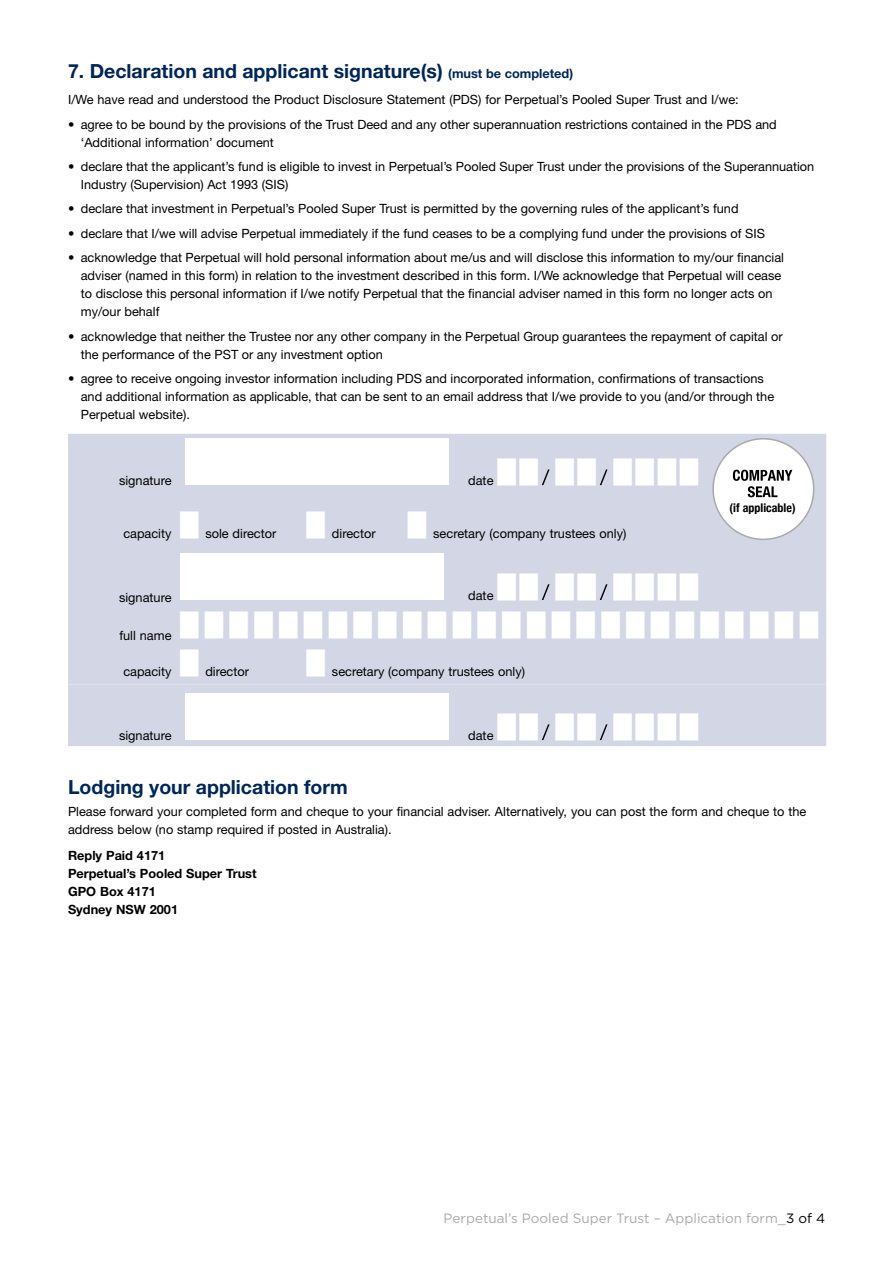
<style>
.page{position:relative;width:893px;height:1263px;background:#fff}
.page>*{position:absolute;margin:0;border:0;box-sizing:border-box;transform-origin:0 0}
.t1{font:700 19.5px "Helvetica Neue LT Pro";color:#002659}
.t2{font:13.5px "Gotham";color:#a7a9ac}
.t3{font:12.75px/18px "Helvetica Neue LT Pro";color:#000}
.t4{font:700 12.75px/18px "Helvetica Neue LT Pro";color:#000}
.t5{font:700 condensed 12px "Helvetica Neue";color:#000}
.s1{font-size:12.75px}
.s2{color:#000}
</style>
<div class="page">
<div style="left:68px;top:434px;width:758px;height:250px;background:#d3d7e5"></div>
<div style="left:185px;top:438px;width:264px;height:47px;background:#fff"></div>
<div style="left:713px;top:439px;width:101px;height:100px;background:#fff;border-radius:50%"></div>
<svg style="left:733px;top:470px;width:59px;height:27px"></svg>
<div style="left:712px;top:438px;width:102px;height:102px;border:2px solid #a7a9ac;border-radius:50%"></div>
<div style="left:180px;top:553px;width:264px;height:47px;background:#fff"></div>
<div style="left:68px;top:684px;width:758px;height:62px;background:#d3d7e5"></div>
<div style="left:185px;top:693px;width:264px;height:47px;background:#fff"></div>
<div style="left:497px;top:458px;width:110px;height:28px;background:#d3d7e5"></div>
<div style="left:613px;top:458px;width:85px;height:28px;background:#d3d7e5"></div>
<svg style="left:180px;top:511px;width:19px;height:28px"></svg>
<svg style="left:307px;top:511px;width:18px;height:28px"></svg>
<svg style="left:408px;top:511px;width:18px;height:28px"></svg>
<div style="left:497px;top:573px;width:110px;height:27px;background:#d3d7e5"></div>
<div style="left:613px;top:573px;width:85px;height:27px;background:#d3d7e5"></div>
<svg style="left:180px;top:611px;width:19px;height:27px"></svg>
<svg style="left:205px;top:611px;width:18px;height:27px"></svg>
<svg style="left:230px;top:611px;width:18px;height:27px"></svg>
<svg style="left:254px;top:611px;width:19px;height:27px"></svg>
<svg style="left:279px;top:611px;width:19px;height:27px"></svg>
<svg style="left:304px;top:611px;width:18px;height:27px"></svg>
<svg style="left:329px;top:611px;width:18px;height:27px"></svg>
<svg style="left:354px;top:611px;width:18px;height:27px"></svg>
<svg style="left:378px;top:611px;width:19px;height:27px"></svg>
<svg style="left:403px;top:611px;width:19px;height:27px"></svg>
<svg style="left:428px;top:611px;width:18px;height:27px"></svg>
<svg style="left:453px;top:611px;width:18px;height:27px"></svg>
<svg style="left:477px;top:611px;width:19px;height:27px"></svg>
<svg style="left:502px;top:611px;width:19px;height:27px"></svg>
<svg style="left:527px;top:611px;width:18px;height:27px"></svg>
<svg style="left:552px;top:611px;width:18px;height:27px"></svg>
<svg style="left:577px;top:611px;width:18px;height:27px"></svg>
<svg style="left:601px;top:611px;width:19px;height:27px"></svg>
<svg style="left:626px;top:611px;width:19px;height:27px"></svg>
<svg style="left:651px;top:611px;width:18px;height:27px"></svg>
<svg style="left:676px;top:611px;width:18px;height:27px"></svg>
<svg style="left:700px;top:611px;width:19px;height:27px"></svg>
<svg style="left:725px;top:611px;width:19px;height:27px"></svg>
<svg style="left:750px;top:611px;width:19px;height:27px"></svg>
<svg style="left:775px;top:611px;width:18px;height:27px"></svg>
<svg style="left:800px;top:611px;width:18px;height:27px"></svg>
<svg style="left:180px;top:649px;width:19px;height:28px"></svg>
<svg style="left:307px;top:649px;width:18px;height:28px"></svg>
<div style="left:497px;top:713px;width:110px;height:28px;background:#d3d7e5"></div>
<div style="left:613px;top:713px;width:85px;height:28px;background:#d3d7e5"></div>
<h1 class="t1" style="left:68px;top:59px;width:507px">7. Declaration and applicant signature(s) <span class="s1">(must be completed)</span></h1>
<p class="t3" style="left:68px;top:90px;width:672px">I/We have read and understood the Product Disclosure Statement (PDS) for Perpetual’s Pooled Super Trust and I/we:</p>
<p class="t3" style="left:81px;top:115px;width:698px;text-indent:-13px">• agree to be bound by the provisions of the Trust Deed and any other superannuation restrictions contained in the PDS and ‘Additional information’ document</p>
<p class="t3" style="left:81px;top:157px;width:735px;text-indent:-13px">• declare that the applicant’s fund is eligible to invest in Perpetual’s Pooled Super Trust under the provisions of the Superannuation<br>Industry (Supervision) Act 1993 (SIS)</p>
<p class="t3" style="left:68px;top:200px;width:672px">• declare that investment in Perpetual’s Pooled Super Trust is permitted by the governing rules of the applicant’s fund</p>
<p class="t3" style="left:68px;top:224px;width:698px">• declare that I/we will advise Perpetual immediately if the fund ceases to be a complying fund under the provisions of SIS</p>
<p class="t3" style="left:81px;top:248px;width:705px;text-indent:-13px">• acknowledge that Perpetual will hold personal information about me/us and will disclose this information to my/our financial adviser (named in this form) in relation to the investment described in this form. I/We acknowledge that Perpetual will cease to disclose this personal information if I/we notify Perpetual that the financial adviser named in this form no longer acts on my/our behalf</p>
<p class="t3" style="left:81px;top:327px;width:703px;text-indent:-13px">• acknowledge that neither the Trustee nor any other company in the Perpetual Group guarantees the repayment of capital or the performance of the PST or any investment option</p>
<p class="t3" style="left:81px;top:369px;width:695px;text-indent:-13px">• agree to receive ongoing investor information including PDS and incorporated information, confirmations of transactions and additional information as applicable, that can be sent to an email address that I/we provide to you (and/or through the<br>Perpetual website).</p>
<p class="t3" style="left:119px;top:471px;width:54px">signature</p>
<p class="t3" style="left:468px;top:471px;width:27px">date</p>
<p class="t3" style="left:123px;top:524px;width:50px">capacity</p>
<p class="t3" style="left:205px;top:524px;width:72px">sole director</p>
<p class="t3" style="left:332px;top:524px;width:45px">director</p>
<p class="t3" style="left:433px;top:524px;width:195px">secretary (company trustees only)</p>
<p class="t3" style="left:119px;top:588px;width:54px">signature</p>
<p class="t3" style="left:468px;top:586px;width:27px">date</p>
<p class="t3" style="left:119px;top:626px;width:54px">full name</p>
<p class="t3" style="left:123px;top:662px;width:50px">capacity</p>
<p class="t3" style="left:205px;top:662px;width:45px">director</p>
<p class="t3" style="left:332px;top:662px;width:195px">secretary (company trustees only)</p>
<p class="t5" style="left:730px;top:498px;width:67px">(if applicable)</p>
<p class="t3" style="left:119px;top:726px;width:54px">signature</p>
<p class="t3" style="left:468px;top:726px;width:27px">date</p>
<h1 class="t1" style="left:68px;top:774px;width:281px">Lodging your application form</h1>
<p class="t3" style="left:68px;top:802px;width:740px">Please forward your completed form and cheque to your financial adviser. Alternatively, you can post the form and cheque to the address below (no stamp required if posted in Australia).</p>
<p class="t4" style="left:68px;top:846px;width:190px">Reply Paid 4171<br>Perpetual’s Pooled Super Trust<br>GPO Box 4171<br>Sydney NSW 2001</p>
<p class="t2" style="left:444px;top:1210px;width:383px">Perpetual’s Pooled Super Trust – Application form_<span class="s2">3 of 4</span></p>
</div>
